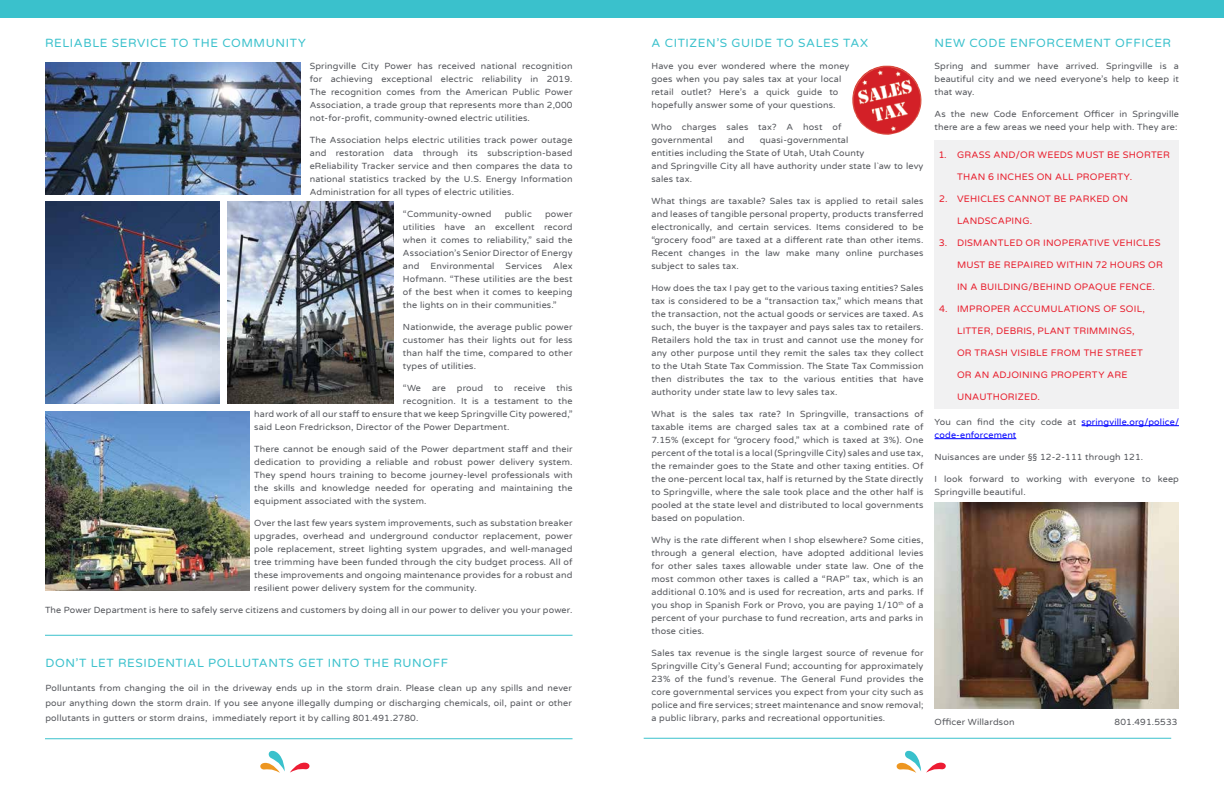
<style>
.page{position:relative;width:1224px;height:792px;background:#fff}
.page>*{position:absolute;margin:0;border:0;box-sizing:border-box;transform-origin:0 0}
.paragraph_heading{font:12px "Varela Round";letter-spacing:.05em;color:#3ac1cc}
.t1{font:9.5px "Varela Round";letter-spacing:.02em;color:#e81d2c}
.no_indent_paragraph{font:9px/13px "Varela Round";letter-spacing:.02em;color:#54565b;text-align:justify}
.no_indent_paragraph-2{font:9px/13px "Varela Round";letter-spacing:.02em;color:#00f}
.s1{color:#54565b}
</style>
<div class="page">
<hr style="left:644px;top:738px;width:527px;height:1px;background:#3ac1cc">
<hr style="left:45px;top:738px;width:528px;height:1px;background:#3ac1cc">
<hr style="left:45px;top:635px;width:528px;height:1px;background:#3ac1cc">
<img style="left:852px;top:66px;width:70px;height:69px">
<hr style="left:1082px;top:425px;width:97px;height:1px;background:#00f">
<hr style="left:935px;top:438px;width:81px;height:1px;background:#00f">
<div style="left:935px;top:140px;width:244px;height:269px;background:#f1f1f2"></div>
<img style="left:45px;top:202px;width:175px;height:201px">
<img style="left:45px;top:63px;width:256px;height:132px">
<img style="left:228px;top:202px;width:166px;height:201px">
<img style="left:935px;top:503px;width:244px;height:206px">
<img style="left:45px;top:411px;width:205px;height:180px">
<div style="left:0;top:0;width:1224px;height:17px;background:#3ac1cc"></div>
<svg style="left:896px;top:750px;width:50px;height:23px"></svg>
<svg style="left:260px;top:750px;width:50px;height:23px"></svg>
<p class="paragraph_heading" style="left:45px;top:35px;width:262px">RELIABLE SERVICE TO THE COMMUNITY</p>
<p class="no_indent_paragraph" style="left:310px;top:59px;width:264px">Springville City Power has received national recognition for achieving exceptional electric reliability in 2019.<br>The recognition comes from the American Public Power Association, a trade group that represents more than 2,000 not-for-profit, community-owned electric utilities.</p>
<p class="no_indent_paragraph" style="left:310px;top:133px;width:264px">The Association helps electric utilities track power outage and restoration data through its subscription-based eReliability Tracker service and then compares the data to national statistics tracked by the U.S. Energy Information Administration for all types of electric utilities.</p>
<p class="no_indent_paragraph" style="left:403px;top:207px;width:90px">“Community-owned</p>
<p class="no_indent_paragraph" style="left:505px;top:207px;width:29px">public</p>
<p class="no_indent_paragraph" style="left:403px;top:207px;width:171px;text-indent:142px">power utilities have an excellent record when it comes to reliability,” said the Association’s Senior Director of Energy and Environmental Services Alex Hofmann. “These utilities are the best of the best when it comes to keeping the lights on in their communities.”</p>
<p class="no_indent_paragraph" style="left:403px;top:320px;width:171px">Nationwide, the average public power customer has their lights out for less than half the time, compared to other types of utilities.</p>
<p class="no_indent_paragraph" style="left:403px;top:381px;width:171px">“We are proud to receive this</p>
<p class="no_indent_paragraph" style="left:403px;top:394px;width:171px">recognition. It is a testament to the</p>
<p class="no_indent_paragraph" style="left:254px;top:407px;width:320px">hard work of all our staff to ensure that we keep Springville City powered,”</p>
<p class="no_indent_paragraph" style="left:254px;top:420px;width:257px">said Leon Fredrickson, Director of the Power Department.</p>
<p class="no_indent_paragraph" style="left:254px;top:442px;width:320px">There cannot be enough said of the Power department staff and their dedication to providing a reliable and robust power delivery system.<br>They spend hours training to become journey-level professionals with the skills and knowledge needed for operating and maintaining the equipment associated with the system.</p>
<p class="no_indent_paragraph" style="left:254px;top:516px;width:320px">Over the last few years system improvements, such as substation breaker upgrades, overhead and underground conductor replacement, power pole replacement, street lighting system upgrades, and well-managed tree trimming have been funded through the city budget process. All of these improvements and ongoing maintenance provides for a robust and resilient power delivery system for the community.</p>
<p class="no_indent_paragraph" style="left:45px;top:603px;width:529px">The Power Department is here to safely serve citizens and customers by doing all in our power to deliver you your power.</p>
<p class="paragraph_heading" style="left:45px;top:655px;width:404px">DON’T LET RESIDENTIAL POLLUTANTS GET INTO THE RUNOFF</p>
<p class="no_indent_paragraph" style="left:45px;top:680px;width:528px;line-height:15px">Polluntants from changing the oil in the driveway ends up in the storm drain. Please clean up any spills and never pour anything down the storm drain. If you see anyone illegally dumping or discharging chemicals, oil, paint or other pollutants in gutters or storm drains, immediately report it by calling 801.491.2780.</p>
<p class="paragraph_heading" style="left:651px;top:35px;width:218px">A CITIZEN’S GUIDE TO SALES TAX</p>
<p class="no_indent_paragraph" style="left:651px;top:59px;width:199px;text-align:left">Have you ever wondered where the money goes when you pay sales tax at your local retail outlet? Here’s a quick guide to hopefully answer some of your questions.</p>
<p class="no_indent_paragraph" style="left:651px;top:120px;width:192px">Who charges sales tax? A host of governmental</p>
<p class="no_indent_paragraph" style="left:651px;top:133px;width:274px;text-align:left;text-indent:108px">quasi-governmental<br>entities including the State of Utah, Utah County<br>and Springville City all have authority under state l`aw to levy sales tax.</p>
<p class="no_indent_paragraph" style="left:651px;top:194px;width:274px">What things are taxable? Sales tax is applied to retail sales and leases of tangible personal property, products transferred electronically, and certain services. Items considered to be “grocery food” are taxed at a different rate than other items.<br>Recent changes in the law make many online purchases subject to sales tax.</p>
<p class="no_indent_paragraph" style="left:651px;top:281px;width:274px">How does the tax I pay get to the various taxing entities? Sales tax is considered to be a “transaction tax,” which means that the transaction, not the actual goods or services are taxed. As such, the buyer is the taxpayer and pays sales tax to retailers.<br>Retailers hold the tax in trust and cannot use the money for any other purpose until they remit the sales tax they collect to the Utah State Tax Commission. The State Tax Commission then distributes the tax to the various entities that have authority under state law to levy sales tax.</p>
<p class="no_indent_paragraph" style="left:651px;top:407px;width:274px">What is the sales tax rate? In Springville, transactions of taxable items are charged sales tax at a combined rate of 7.15% (except for “grocery food,” which is taxed at 3%). One percent of the total is a local (Springville City) sales and use tax, the remainder goes to the State and other taxing entities. Of the one-percent local tax, half is returned by the State directly to Springville, where the sale took place and the other half is pooled at the state level and distributed to local governments based on population.</p>
<p class="no_indent_paragraph" style="left:651px;top:533px;width:274px">Why is the rate different when I shop elsewhere? Some cities, through a general election, have adopted additional levies for other sales taxes allowable under state law. One of the most common other taxes is called a “RAP” tax, which is an additional 0.10% and is used for recreation, arts and parks. If you shop in Spanish Fork or Provo, you are paying 1/10<sup>th</sup> of a percent of your purchase to fund recreation, arts and parks in those cities.</p>
<p class="no_indent_paragraph" style="left:651px;top:646px;width:274px">Sales tax revenue is the single largest source of revenue for Springville City’s General Fund; accounting for approximately 23% of the fund’s revenue. The General Fund provides the core governmental services you expect from your city such as police and fire services; street maintenance and snow removal; a public library, parks and recreational opportunities.</p>
<p class="no_indent_paragraph" style="left:728px;top:133px;width:18px">and</p>
<p class="paragraph_heading" style="left:935px;top:35px;width:238px">NEW CODE ENFORCEMENT OFFICER</p>
<p class="no_indent_paragraph" style="left:935px;top:59px;width:246px">Spring and summer have arrived. Springville is a beautiful city and we need everyone’s help to keep it that way.</p>
<p class="no_indent_paragraph" style="left:935px;top:107px;width:246px">As the new Code Enforcement Officer in Springville there are a few areas we need your help with. They are:</p>
<p class="t1" style="left:939px;top:148px;width:232px">1. GRASS AND/OR WEEDS MUST BE SHORTER</p>
<p class="t1" style="left:957px;top:170px;width:177px">THAN 6 INCHES ON ALL PROPERTY.</p>
<p class="t1" style="left:939px;top:192px;width:191px">2. VEHICLES CANNOT BE PARKED ON</p>
<p class="t1" style="left:957px;top:214px;width:77px">LANDSCAPING.</p>
<p class="t1" style="left:939px;top:236px;width:223px">3. DISMANTLED OR INOPERATIVE VEHICLES</p>
<p class="t1" style="left:957px;top:258px;width:207px">MUST BE REPAIRED WITHIN 72 HOURS OR</p>
<p class="t1" style="left:957px;top:280px;width:199px">IN A BUILDING/BEHIND OPAQUE FENCE.</p>
<p class="t1" style="left:939px;top:302px;width:207px">4. IMPROPER ACCUMULATIONS OF SOIL,</p>
<p class="t1" style="left:957px;top:324px;width:179px">LITTER, DEBRIS, PLANT TRIMMINGS,</p>
<p class="t1" style="left:957px;top:346px;width:187px">OR TRASH VISIBLE FROM THE STREET</p>
<p class="t1" style="left:957px;top:368px;width:172px">OR AN ADJOINING PROPERTY ARE</p>
<p class="t1" style="left:957px;top:390px;width:84px">UNAUTHORIZED.</p>
<p class="no_indent_paragraph-2" style="left:935px;top:415px;width:246px"><span class="s1">You can find the city code at</span> springville.org/police/ code-enforcement</p>
<p class="no_indent_paragraph" style="left:935px;top:450px;width:210px">Nuisances are under §§ 12-2-111 through 121.</p>
<p class="no_indent_paragraph" style="left:935px;top:472px;width:246px">I look forward to working with everyone to keep<br>Springville beautiful.</p>
<p class="no_indent_paragraph" style="left:935px;top:715px;width:81px">Officer Willardson</p>
<p class="no_indent_paragraph" style="left:1115px;top:715px;width:65px">801.491.5533</p>
</div>
